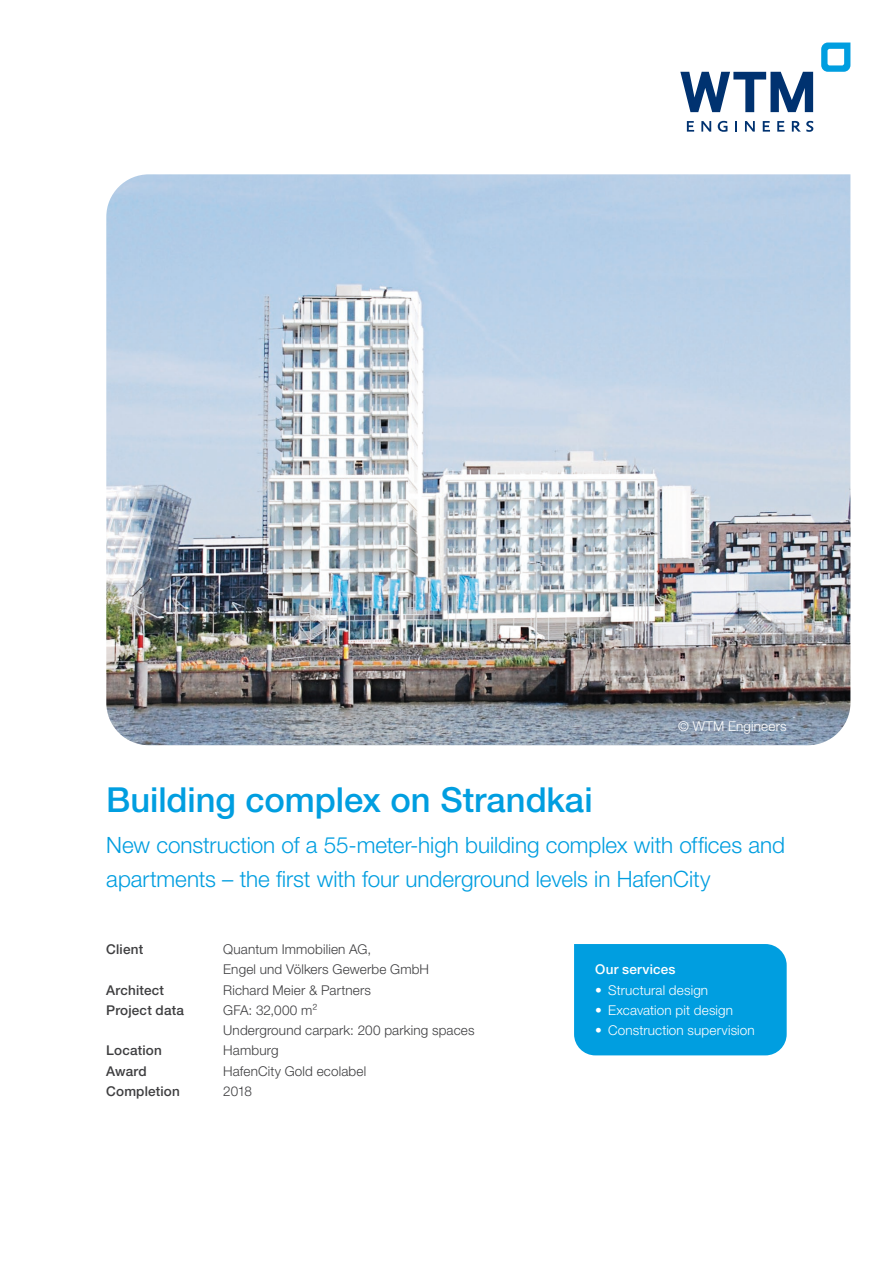
<style>
.page{position:relative;width:893px;height:1263px;background:#fff}
.page>*{position:absolute;margin:0;border:0;box-sizing:border-box;transform-origin:0 0}
.t1{font:500 34.5px "Helvetica Neue LT Pro";color:#009ee0}
.t2{font:300 22.5px/33.8px "Helvetica Neue LT Pro";letter-spacing:-.005em;color:#009ee0}
.t3{font:300 13.5px/20.2px "Helvetica Neue LT Pro";letter-spacing:.01em;color:#3e3e40}
.t4{font:300 13.5px "Helvetica Neue LT Pro";letter-spacing:.01em;color:#fff}
.t5{font:500 13.5px/20.2px "Helvetica Neue LT Pro";letter-spacing:.015em;color:#3e3e40}
.t6{font:500 13.5px "Helvetica Neue LT Pro";letter-spacing:.015em;color:#fff}
</style>
<div class="page">
<svg style="left:821px;top:43px;width:29px;height:29px"></svg>
<svg style="left:687px;top:121px;width:7px;height:11px"></svg>
<svg style="left:701px;top:121px;width:10px;height:11px"></svg>
<svg style="left:718px;top:121px;width:9px;height:11px"></svg>
<svg style="left:735px;top:121px;width:2px;height:11px"></svg>
<svg style="left:745px;top:121px;width:10px;height:11px"></svg>
<svg style="left:763px;top:121px;width:7px;height:11px"></svg>
<svg style="left:777px;top:121px;width:8px;height:11px"></svg>
<svg style="left:792px;top:121px;width:21px;height:11px"></svg>
<svg style="left:680px;top:72px;width:133px;height:40px"></svg>
<div style="left:574px;top:944px;width:213px;height:111px;background:#009ee0"></div>
<img style="left:106px;top:174px;width:744px;height:571px">
<h1 class="t1" style="left:106px;top:779px;width:488px">Building complex on Strandkai</h1>
<p class="t4" style="left:678px;top:718px;width:110px">© WTM Engineers</p>
<h2 class="t2" style="left:106px;top:827px;width:680px">New construction of a 55-meter-high building complex with offices and apartments – the first with four underground levels in HafenCity</h2>
<p class="t5" style="left:106px;top:939px;width:38px">Client</p>
<p class="t5" style="left:106px;top:979px;width:79px">Architect<br>Project data</p>
<p class="t5" style="left:106px;top:1040px;width:75px">Location<br>Award<br>Completion</p>
<p class="t3" style="left:223px;top:939px;width:253px">Quantum Immobilien AG,<br>Engel und Völkers Gewerbe GmbH<br>Richard Meier &amp; Partners<br>GFA: 32,000 m²<br>Underground carpark: 200 parking spaces<br>Hamburg<br>HafenCity Gold ecolabel<br>2018</p>
<p class="t6" style="left:595px;top:961px;width:82px">Our services</p>
<p class="t4" style="left:595px;top:981px;width:114px">• Structural design</p>
<p class="t4" style="left:595px;top:1002px;width:139px">• Excavation pit design</p>
<p class="t4" style="left:595px;top:1022px;width:161px">• Construction supervision</p>
</div>
